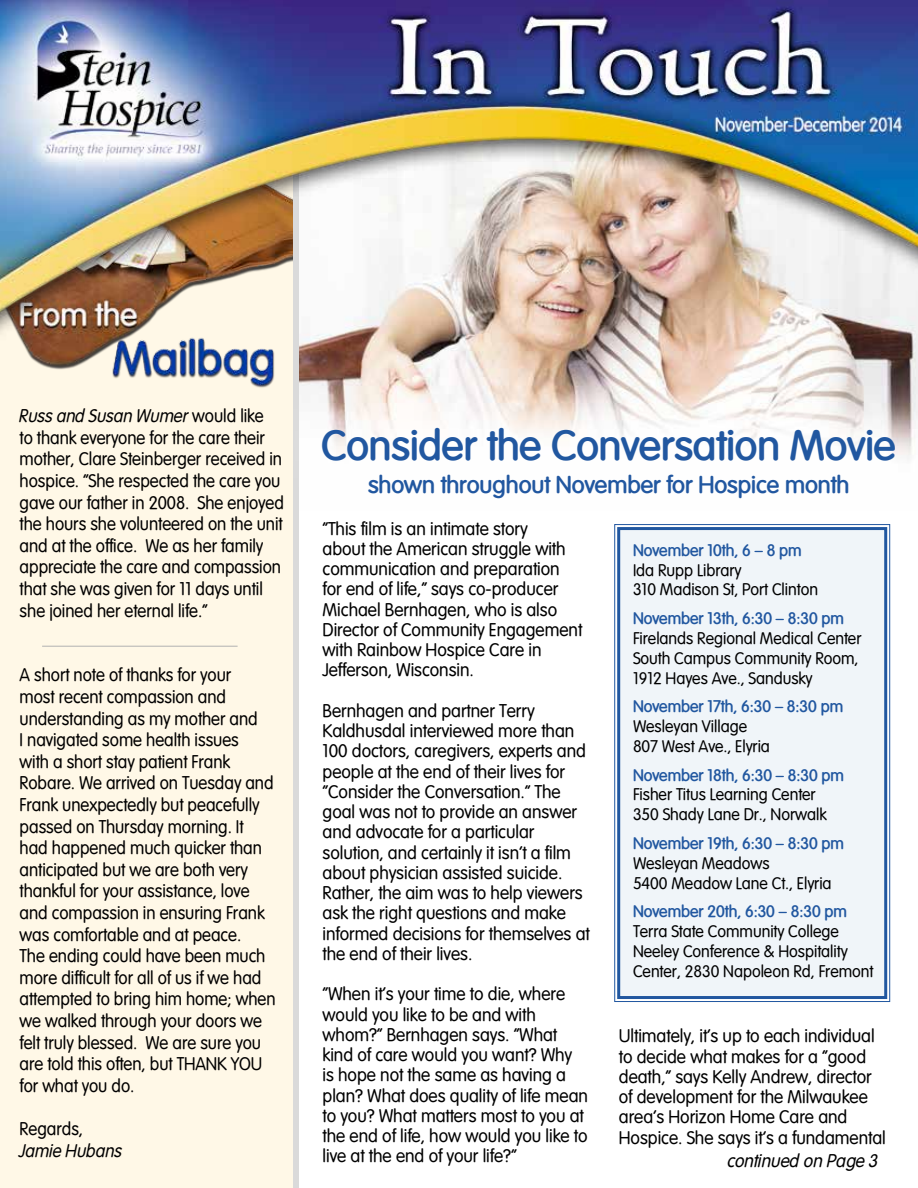
<style>
.page{position:relative;width:918px;height:1188px;background:#fff}
.page>*{position:absolute;margin:0;border:0;box-sizing:border-box;transform-origin:0 0}
.t1{font:700 42px "Vogel";color:#2157a0}
.t2{font:700 24px "Vogel";color:#2157a0}
.t3{font:18px/20.2px "Vogel Normal";color:#000}
.t4{font:18px/21.6px "Vogel Normal";color:#000;scale:.95 1}
.t5{font:italic 18px "Vogel";color:#000;scale:.95 1}
.t6{font:italic 18px "Vogel";color:#000}
.t7{font:16.5px/19.8px "Vogel Normal";color:#000}
.t8{font:700 16.5px "Vogel";color:#2157a0}
.s1{font-family:"Vogel Normal";font-style:normal}
</style>
<div class="page">
<img style="left:299px;top:350px;width:619px;height:31px">
<div style="left:0;top:0;width:296px;height:1188px;background:#fff8e7"></div>
<img style="left:26px;top:350px;width:268px;height:38px">
<div style="left:294px;top:168px;width:5px;height:1020px;background:#dadada"></div>
<img style="left:0;top:0;width:918px;height:350px">
<svg style="left:274px;top:381px;width:644px;height:165px"></svg>
<div style="left:614px;top:524px;width:277px;height:478px;background:#f0f5f9"></div>
<div style="left:617px;top:527px;width:270px;height:472px;border:3px solid #2157a0"></div>
<hr style="left:42px;top:646px;width:196px;height:1px;background:#b1b1b1">
<p class="t5" style="left:20px;top:406px;width:259px">Russ and Susan Wumer <span class="s1">would like</span></p>
<p class="t4" style="left:20px;top:427px;width:280px">to thank everyone for the care their mother, Clare Steinberger received in hospice. “She respected the care you gave our father in 2008. She enjoyed the hours she volunteered on the unit and at the office. We as her family appreciate the care and compassion that she was given for 11 days until she joined her eternal life.”</p>
<p class="t4" style="left:20px;top:664px;width:271px">A short note of thanks for your<br>most recent compassion and understanding as my mother and<br>I navigated some health issues<br>with a short stay patient Frank<br>Robare. We arrived on Tuesday and<br>Frank unexpectedly but peacefully passed on Thursday morning. It had happened much quicker than anticipated but we are both very thankful for your assistance, love and compassion in ensuring Frank was comfortable and at peace.<br>The ending could have been much more difficult for all of us if we had attempted to bring him home; when we walked through your doors we felt truly blessed. We are sure you are told this often, but THANK YOU for what you do.</p>
<p class="t4" style="left:20px;top:1118px;width:68px">Regards,</p>
<p class="t5" style="left:20px;top:1140px;width:109px">Jamie Hubans</p>
<h1 class="t1" style="left:322px;top:420px;width:576px">Consider the Conversation Movie</h1>
<h2 class="t2" style="left:368px;top:470px;width:483px">shown throughout November for Hospice month</h2>
<p class="t3" style="left:323px;top:518px;width:261px">“This film is an intimate story<br>about the American struggle with communication and preparation for end of life,” says co-producer<br>Michael Bernhagen, who is also<br>Director of Community Engagement with Rainbow Hospice Care in<br>Jefferson, Wisconsin.</p>
<p class="t3" style="left:323px;top:701px;width:269px">Bernhagen and partner Terry Kaldhusdal interviewed more than 100 doctors, caregivers, experts and people at the end of their lives for “Consider the Conversation.” The goal was not to provide an answer and advocate for a particular solution, and certainly it isn’t a film about physician assisted suicide.<br>Rather, the aim was to help viewers ask the right questions and make informed decisions for themselves at the end of their lives.</p>
<p class="t3" style="left:323px;top:984px;width:267px">“When it’s your time to die, where would you like to be and with whom?” Bernhagen says. “What kind of care would you want? Why is hope not the same as having a plan? What does quality of life mean to you? What matters most to you at the end of life, how would you like to live at the end of your life?”</p>
<p class="t8" style="left:633px;top:540px;width:170px">November 10th, 6 – 8 pm</p>
<p class="t7" style="left:633px;top:560px;width:187px">Ida Rupp Library<br>310 Madison St, Port Clinton</p>
<p class="t8" style="left:633px;top:608px;width:213px">November 13th, 6:30 – 8:30 pm</p>
<p class="t7" style="left:633px;top:628px;width:230px">Firelands Regional Medical Center<br>South Campus Community Room,<br>1912 Hayes Ave., Sandusky</p>
<p class="t8" style="left:633px;top:697px;width:212px">November 17th, 6:30 – 8:30 pm</p>
<p class="t7" style="left:633px;top:716px;width:138px">Wesleyan Village<br>807 West Ave., Elyria</p>
<p class="t8" style="left:633px;top:765px;width:213px">November 18th, 6:30 – 8:30 pm</p>
<p class="t7" style="left:633px;top:785px;width:195px">Fisher Titus Learning Center<br>350 Shady Lane Dr., Norwalk</p>
<p class="t8" style="left:633px;top:833px;width:213px">November 19th, 6:30 – 8:30 pm</p>
<p class="t7" style="left:633px;top:853px;width:200px">Wesleyan Meadows<br>5400 Meadow Lane Ct., Elyria</p>
<p class="t8" style="left:633px;top:902px;width:215px">November 20th, 6:30 – 8:30 pm</p>
<p class="t7" style="left:633px;top:922px;width:242px">Terra State Community College<br>Neeley Conference &amp; Hospitality<br>Center, 2830 Napoleon Rd, Fremont</p>
<p class="t3" style="left:619px;top:1026px;width:268px">Ultimately, it’s up to each individual to decide what makes for a “good death,” says Kelly Andrew, director of development for the Milwaukee area’s Horizon Home Care and Hospice. She says it’s a fundamental</p>
<p class="t6" style="left:727px;top:1150px;width:153px">continued on Page 3</p>
</div>
